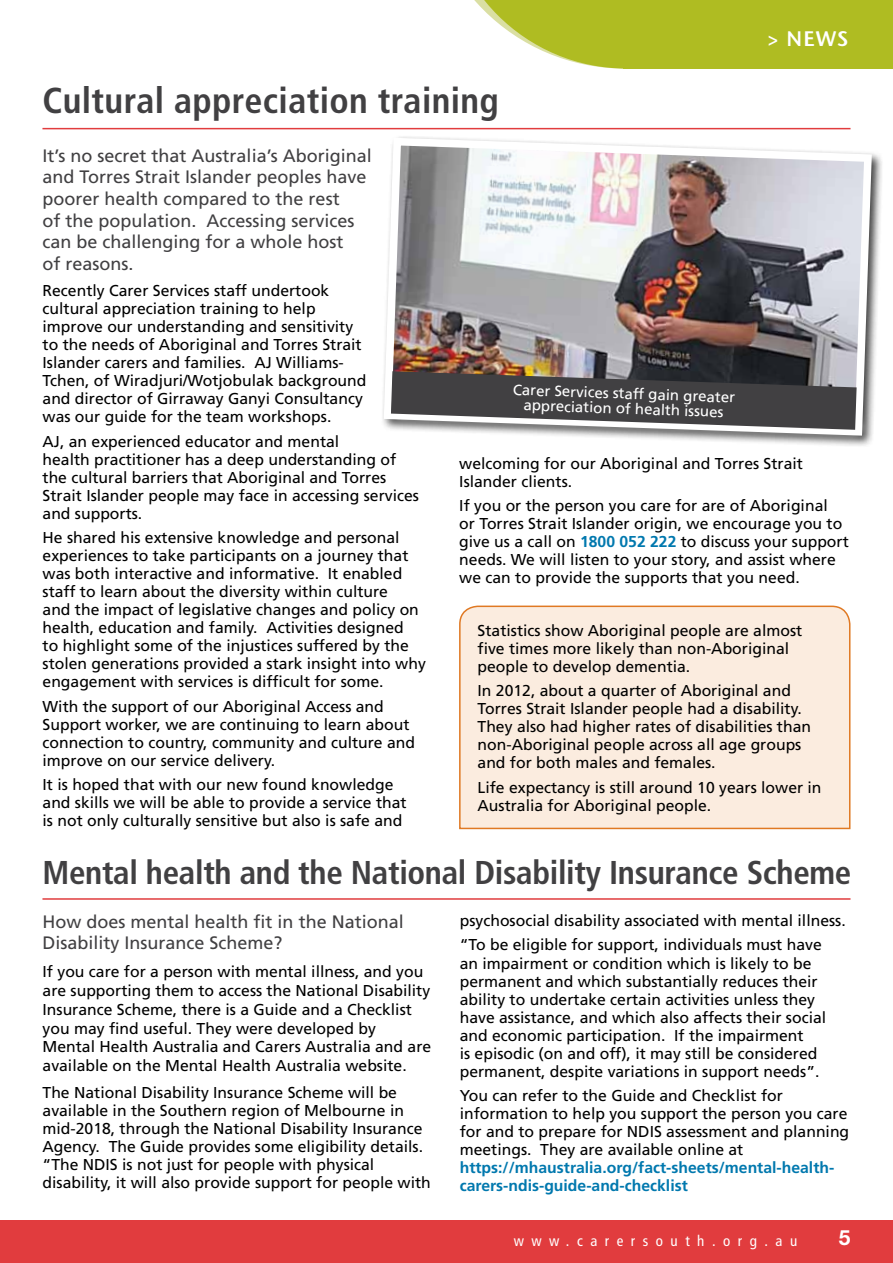
<style>
.page{position:relative;width:893px;height:1263px;background:#fff}
.page>*{position:absolute;margin:0;border:0;box-sizing:border-box;transform-origin:0 0}
.t1{font:700 condensed 36px "Frutiger LT Std";letter-spacing:.01em;color:#414042}
.t2{font:700 condensed 33px "Frutiger LT Std";letter-spacing:-.01em;color:#414042}
.t3{font:21px "Stone Sans SCITC Semi";color:#fff}
.t4{font:700 21px "Helvetica Neue LT Std";color:#fff}
.t5{font:18px/21.6px "Frutiger LT Std";color:#414042}
.t6{font:15.75px/18px "Frutiger LT Std";color:#000}
.t7{font:700 15.75px/18px "Frutiger LT Std";color:#0078ae}
.t8{font:15px/15px "Frutiger LT Std";color:#fff;text-align:center}
.t9{font:condensed 15px "Frutiger LT Std";letter-spacing:.5em;color:#fff}
.s1{font-weight:700;color:#0078ae}
</style>
<div class="page">
<svg style="left:474px;top:0;width:150px;height:69px"></svg>
<div style="left:624px;top:0;width:269px;height:69px;background:#afbc22"></div>
<hr style="left:42px;top:128px;width:808px;height:1px;background:#e13c3e">
<hr style="left:42px;top:898px;width:808px;height:2px;background:#e13c3e">
<div style="left:0;top:1220px;width:893px;height:43px;background:#e13c3e"></div>
<div style="left:459px;top:605px;width:392px;height:225px;background:#fbecdf"></div>
<div style="left:380px;top:134px;width:504px;height:313px;background:#000;opacity:.75"></div>
<img style="left:380px;top:134px;width:496px;height:305px">
<svg style="left:391px;top:371px;width:466px;height:59px;background:#5a585a"></svg>
<h1 class="t1" style="left:42px;top:79px;width:458px">Cultural appreciation training</h1>
<h3 class="t3" style="left:767px;top:26px;width:83px">&gt; NEWS</h3>
<p class="t5" style="left:43px;top:145px;width:331px">It’s no secret that Australia’s Aboriginal and Torres Strait Islander peoples have poorer health compared to the rest<br>of the population. Accessing services can be challenging for a whole host<br>of reasons.</p>
<p class="t6" style="left:43px;top:282px;width:325px">Recently Carer Services staff undertook cultural appreciation training to help improve our understanding and sensitivity to the needs of Aboriginal and Torres Strait Islander carers and families. AJ Williams-Tchen, of Wiradjuri/Wotjobulak background and director of Girraway Ganyi Consultancy was our guide for the team workshops.</p>
<p class="t6" style="left:43px;top:432px;width:378px">AJ, an experienced educator and mental<br>health practitioner has a deep understanding of the cultural barriers that Aboriginal and Torres Strait Islander people may face in accessing services and supports.</p>
<p class="t6" style="left:43px;top:529px;width:385px">He shared his extensive knowledge and personal experiences to take participants on a journey that was both interactive and informative. It enabled staff to learn about the diversity within culture<br>and the impact of legislative changes and policy on health, education and family. Activities designed<br>to highlight some of the injustices suffered by the stolen generations provided a stark insight into why engagement with services is difficult for some.</p>
<p class="t6" style="left:43px;top:697px;width:374px">With the support of our Aboriginal Access and Support worker, we are continuing to learn about connection to country, community and culture and improve on our service delivery.</p>
<p class="t6" style="left:43px;top:776px;width:366px">It is hoped that with our new found knowledge and skills we will be able to provide a service that is not only culturally sensitive but also is safe and</p>
<p class="t8" style="left:513px;top:382px;width:224px;rotate:2deg">Carer Services staff gain greater appreciation of health issues</p>
<p class="t6" style="left:459px;top:454px;width:345px">welcoming for our Aboriginal and Torres Strait<br>Islander clients.</p>
<p class="t6" style="left:459px;top:497px;width:391px">If you or the person you care for are of Aboriginal<br>or Torres Strait Islander origin, we encourage you to give us a call on <span class="s1">1800 052 222</span> to discuss your support needs. We will listen to your story, and assist where we can to provide the supports that you need.</p>
<p class="t6" style="left:478px;top:621px;width:326px">Statistics show Aboriginal people are almost five times more likely than non-Aboriginal people to develop dementia.</p>
<p class="t6" style="left:478px;top:682px;width:335px">In 2012, about a quarter of Aboriginal and Torres Strait Islander people had a disability.<br>They also had higher rates of disabilities than non-Aboriginal people across all age groups and for both males and females.</p>
<p class="t6" style="left:478px;top:778px;width:345px">Life expectancy is still around 10 years lower in<br>Australia for Aboriginal people.</p>
<h2 class="t2" style="left:42px;top:853px;width:810px">Mental health and the National Disability Insurance Scheme</h2>
<p class="t5" style="left:43px;top:911px;width:363px">How does mental health fit in the National<br>Disability Insurance Scheme?</p>
<p class="t6" style="left:43px;top:962px;width:390px;line-height:18.9px">If you care for a person with mental illness, and you are supporting them to access the National Disability Insurance Scheme, there is a Guide and a Checklist you may find useful. They were developed by Mental Health Australia and Carers Australia and are available on the Mental Health Australia website.</p>
<p class="t6" style="left:43px;top:1083px;width:390px">The National Disability Insurance Scheme will be available in the Southern region of Melbourne in mid-2018, through the National Disability Insurance Agency. The Guide provides some eligibility details. “The NDIS is not just for people with physical disability, it will also provide support for people with</p>
<p class="t6" style="left:460px;top:908px;width:387px;line-height:24.5px">psychosocial disability associated with mental illness. “To be eligible for support, individuals must have</p>
<p class="t6" style="left:460px;top:954px;width:368px">an impairment or condition which is likely to be permanent and which substantially reduces their ability to undertake certain activities unless they have assistance, and which also affects their social and economic participation. If the impairment<br>is episodic (on and off), it may still be considered permanent, despite variations in support needs”.</p>
<p class="t6" style="left:460px;top:1086px;width:391px">You can refer to the Guide and Checklist for information to help you support the person you care for and to prepare for NDIS assessment and planning meetings. They are available online at</p>
<p class="t7" style="left:460px;top:1158px;width:376px">https://mhaustralia.org/fact-sheets/mental-health&shy;carers-ndis-guide-and-checklist</p>
<p class="t9" style="left:514px;top:1232px;width:285px">www.carersouth.org.au</p>
<h3 class="t4" style="left:839px;top:1225px;width:13px">5</h3>
</div>
